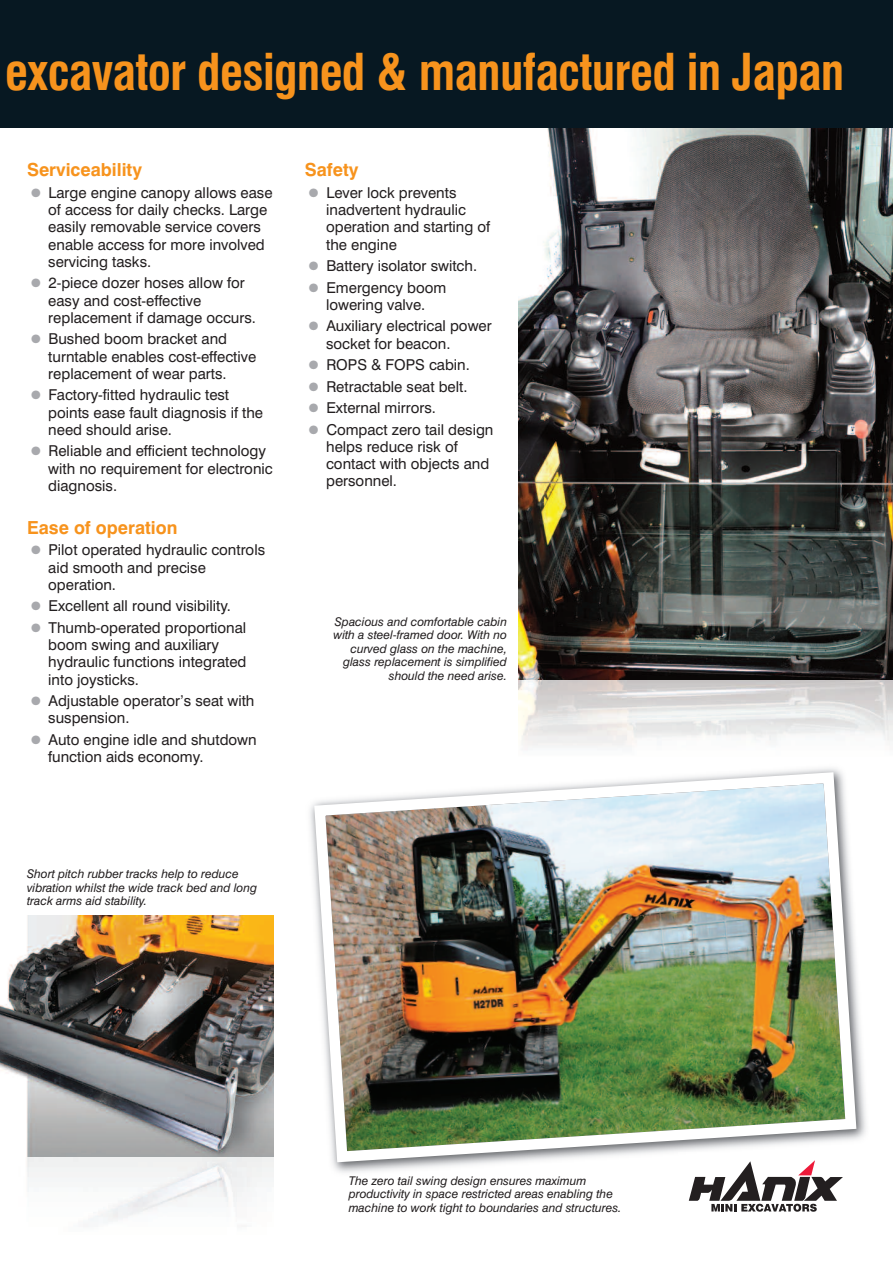
<style>
.page{position:relative;width:893px;height:1263px;background:#fff}
.page>*{position:absolute;margin:0;border:0;box-sizing:border-box;transform-origin:0 0}
.t1{font:700 condensed 49.5px "Swiss 721 BT";letter-spacing:-.015em;color:#f7931d}
.t2{font:700 18px "Swiss 721 BT";color:#f7931d}
.t3{font:15px/17.2px "Swiss 721 BT";color:#231f20}
.t4{font:italic 12px/13.5px "Swiss 721 BT";color:#231f20}
.s1{font-size:30px;color:#a8a9ad}
</style>
<div class="page">
<img style="left:0;top:916px;width:274px;height:241px">
<img style="left:519px;top:128px;width:374px;height:552px">
<svg style="left:689px;top:1179px;width:152px;height:33px"></svg>
<img style="left:310px;top:768px;width:552px;height:400px">
<div style="left:0;top:0;width:893px;height:128px;background:#071822"></div>
<img style="left:519px;top:680px;width:374px;height:70px">
<h1 class="t1" style="left:5px;top:53px;width:841px">excavator designed &amp; manufactured in Japan</h1>
<p class="t2" style="left:27px;top:163px;width:116px">Serviceability</p>
<p class="t3" style="left:48px;top:185px;width:226px;text-indent:-21px"><span class="s1">•</span> Large engine canopy allows ease of access for daily checks. Large easily removable service covers enable access for more involved servicing tasks.</p>
<p class="t3" style="left:48px;top:276px;width:209px;text-indent:-21px"><span class="s1">•</span> 2-piece dozer hoses allow for easy and cost-effective replacement if damage occurs.</p>
<p class="t3" style="left:48px;top:332px;width:209px;text-indent:-21px"><span class="s1">•</span> Bushed boom bracket and turntable enables cost-effective replacement of wear parts.</p>
<p class="t3" style="left:48px;top:388px;width:216px;text-indent:-21px"><span class="s1">•</span> Factory-fitted hydraulic test points ease fault diagnosis if the need should arise.</p>
<p class="t3" style="left:48px;top:444px;width:226px;text-indent:-21px"><span class="s1">•</span> Reliable and efficient technology with no requirement for electronic diagnosis.</p>
<p class="t2" style="left:27px;top:521px;width:152px">Ease of operation</p>
<p class="t3" style="left:48px;top:543px;width:218px;text-indent:-21px"><span class="s1">•</span> Pilot operated hydraulic controls aid smooth and precise operation.</p>
<p class="t3" style="left:27px;top:599px;width:205px"><span class="s1">•</span> Excellent all round visibility.</p>
<p class="t3" style="left:48px;top:620px;width:200px;text-indent:-21px"><span class="s1">•</span> Thumb-operated proportional boom swing and auxiliary hydraulic functions integrated into joysticks.</p>
<p class="t3" style="left:48px;top:694px;width:208px;text-indent:-21px"><span class="s1">•</span> Adjustable operator’s seat with suspension.</p>
<p class="t3" style="left:48px;top:732px;width:210px;text-indent:-21px"><span class="s1">•</span> Auto engine idle and shutdown function aids economy.</p>
<p class="t2" style="left:305px;top:163px;width:55px">Safety</p>
<p class="t3" style="left:326px;top:185px;width:165px;text-indent:-21px"><span class="s1">•</span> Lever lock prevents inadvertent hydraulic operation and starting of the engine</p>
<p class="t3" style="left:305px;top:259px;width:174px"><span class="s1">•</span> Battery isolator switch.</p>
<p class="t3" style="left:305px;top:280px;width:143px;text-align:center"><span class="s1">•</span> Emergency boom lowering valve.</p>
<p class="t3" style="left:326px;top:319px;width:167px;text-indent:-21px"><span class="s1">•</span> Auxiliary electrical power socket for beacon.</p>
<p class="t3" style="left:305px;top:358px;width:166px"><span class="s1">•</span> ROPS &amp; FOPS cabin.</p>
<p class="t3" style="left:305px;top:379px;width:164px"><span class="s1">•</span> Retractable seat belt.</p>
<p class="t3" style="left:305px;top:401px;width:133px"><span class="s1">•</span> External mirrors.</p>
<p class="t3" style="left:326px;top:422px;width:169px;text-indent:-21px"><span class="s1">•</span> Compact zero tail design helps reduce risk of contact with objects and personnel.</p>
<p class="t4" style="left:334px;top:616px;width:175px;text-align:right">Spacious and comfortable cabin with a steel-framed door. With no curved glass on the machine, glass replacement is simplified should the need arise.</p>
<p class="t4" style="left:27px;top:868px;width:232px">Short pitch rubber tracks help to reduce vibration whilst the wide track bed and long track arms aid stability.</p>
<p class="t4" style="left:349px;top:1175px;width:274px">The zero tail swing design ensures maximum productivity in space restricted areas enabling the machine to work tight to boundaries and structures.</p>
</div>
